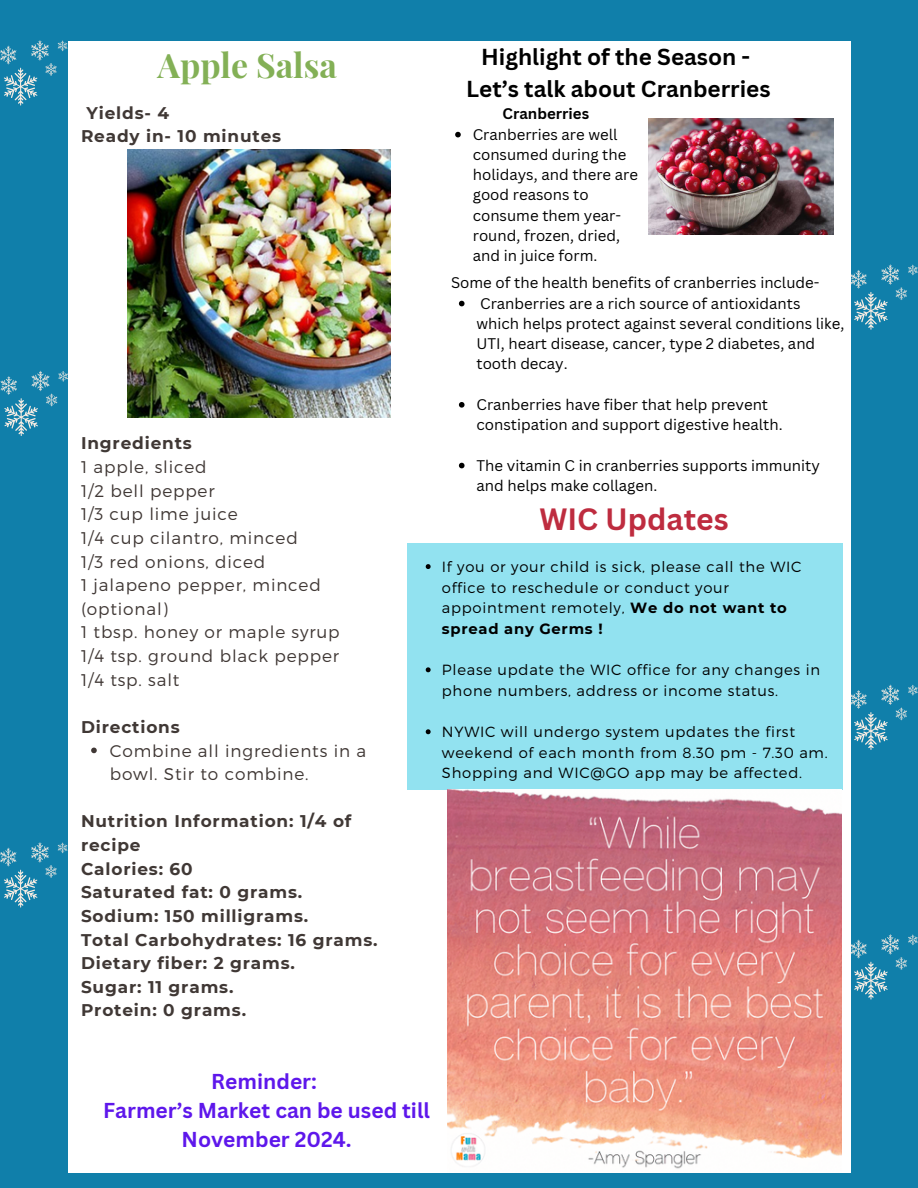
<style>
.page{position:relative;width:918px;height:1188px;background:#107faa}
.page>*{position:absolute;margin:0;border:0;box-sizing:border-box;transform-origin:0 0}
.t1{font:700 33.75px "Playfair Display";color:#83b056}
.t2{font:700 30px "Canva Sans";color:#be2c3f}
.t3{font:700 22.5px/31.5px "Canva Sans";color:#000;text-align:center}
.t4{font:700 21px/29.2px "Canva Sans";color:#5e17eb;text-align:center}
.t5{font:300 16.95px/23.7px "Montserrat";letter-spacing:.05em;color:#403835}
.t6{font:700 16.95px/23.7px "Montserrat";letter-spacing:.05em;color:#403835}
.t7{font:15px/20.2px "Canva Sans";color:#000}
.t8{font:700 15px "Canva Sans";color:#000}
.t9{font:300 14.7px/20.7px "Montserrat";letter-spacing:.05em;color:#000}
.s1{font-weight:700}
</style>
<div class="page">
<div style="left:68px;top:41px;width:782px;height:1132px;background:#fff"></div>
<img style="left:648px;top:118px;width:186px;height:116px">
<svg style="left:91px;top:748px;width:6px;height:5px"></svg>
<div style="left:408px;top:544px;width:435px;height:245px;background:#92e2f0"></div>
<img style="left:128px;top:149px;width:262px;height:268px">
<svg style="left:0;top:40px;width:67px;height:66px"></svg>
<svg style="left:850px;top:264px;width:68px;height:66px"></svg>
<svg style="left:1px;top:371px;width:67px;height:65px"></svg>
<svg style="left:850px;top:685px;width:68px;height:65px"></svg>
<svg style="left:0;top:842px;width:67px;height:66px"></svg>
<svg style="left:850px;top:934px;width:68px;height:66px"></svg>
<img style="left:447px;top:789px;width:394px;height:380px">
<svg style="left:455px;top:132px;width:6px;height:5px"></svg>
<svg style="left:426px;top:564px;width:5px;height:5px"></svg>
<svg style="left:426px;top:667px;width:5px;height:5px"></svg>
<svg style="left:426px;top:729px;width:5px;height:5px"></svg>
<svg style="left:459px;top:301px;width:6px;height:5px"></svg>
<svg style="left:459px;top:402px;width:6px;height:6px"></svg>
<svg style="left:459px;top:463px;width:6px;height:5px"></svg>
<p class="t1" style="left:158px;top:41px;width:181px">Apple Salsa</p>
<p class="t6" style="left:81px;top:101px;width:202px;text-indent:5px">Yields- 4<br>Ready in- 10 minutes</p>
<p class="t5" style="left:81px;top:431px;width:260px"><span class="s1">Ingredients<br></span>1 apple, sliced<br>1/2 bell pepper<br>1/3 cup lime juice<br>1/4 cup cilantro, minced<br>1/3 red onions, diced<br>1 jalapeno pepper, minced (optional)<br>1 tbsp. honey or maple syrup<br>1/4 tsp. ground black pepper<br>1/4 tsp. salt</p>
<h1 class="t6" style="left:81px;top:715px;width:100px">Directions</h1>
<h4 class="t5" style="left:110px;top:738px;width:258px">Combine all ingredients in a bowl. Stir to combine.</h4>
<h5 class="t6" style="left:81px;top:810px;width:298px">Nutrition Information: 1/4 of recipe<br>Calories: 60<br>Saturated fat: 0 grams.<br>Sodium: 150 milligrams.<br>Total Carbohydrates: 16 grams.<br>Dietary fiber: 2 grams.<br>Sugar: 11 grams.<br>Protein: 0 grams.</h5>
<p class="t3" style="left:466px;top:41px;width:306px">Highlight of the Season -<br>Let’s talk about Cranberries</p>
<h4 class="t8" style="left:503px;top:103px;width:88px">Cranberries</h4>
<p class="t7" style="left:473px;top:124px;width:167px">Cranberries are well consumed during the holidays, and there are good reasons to consume them year&shy;round, frozen, dried, and in juice form.</p>
<p class="t7" style="left:451px;top:272px;width:370px">Some of the health benefits of cranberries include-</p>
<p class="t7" style="left:477px;top:293px;width:369px">Cranberries are a rich source of antioxidants<br>which helps protect against several conditions like, UTI, heart disease, cancer, type 2 diabetes, and tooth decay.</p>
<p class="t7" style="left:477px;top:394px;width:308px">Cranberries have fiber that help prevent constipation and support digestive health.</p>
<h2 class="t7" style="left:477px;top:455px;width:345px">The vitamin C in cranberries supports immunity and helps make collagen.</h2>
<p class="t2" style="left:539px;top:498px;width:191px">WIC Updates</p>
<p class="t9" style="left:442px;top:556px;width:361px">If you or your child is sick, please call the WIC office to reschedule or conduct your appointment remotely, <span class="s1">We do not want to spread any Germs !</span></p>
<p class="t9" style="left:442px;top:659px;width:380px">Please update the WIC office for any changes in phone numbers, address or income status.</p>
<p class="t9" style="left:442px;top:721px;width:387px">NYWIC will undergo system updates the first weekend of each month from 8.30 pm - 7.30 am.<br>Shopping and WIC@GO app may be affected.</p>
<h6 class="t4" style="left:103px;top:1066px;width:328px">Reminder:<br>Farmer’s Market can be used till<br>November 2024.</h6>
</div>
